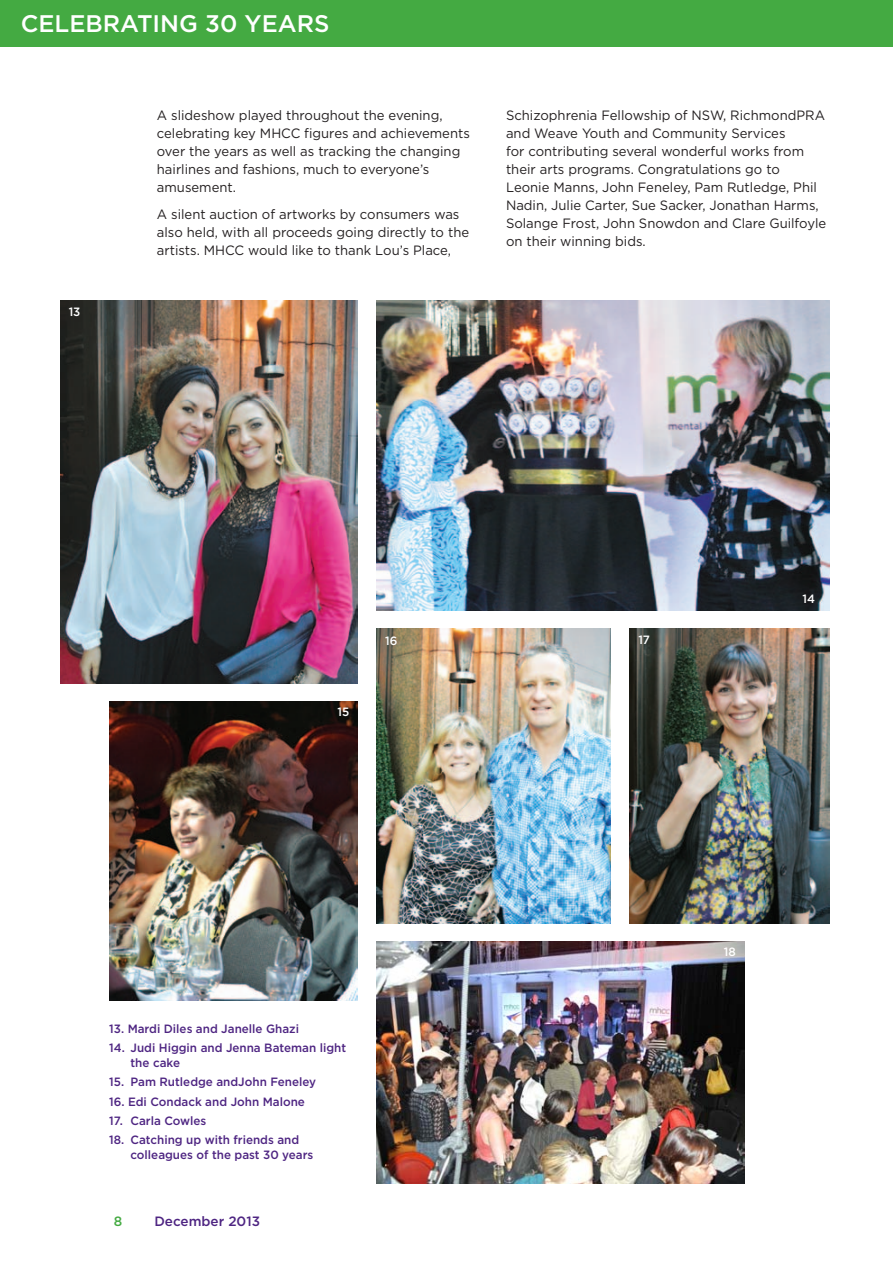
<style>
.page{position:relative;width:893px;height:1263px;background:#fff}
.page>*{position:absolute;margin:0;border:0;box-sizing:border-box;transform-origin:0 0}
.Heading_1{font:500 24px "Gotham";color:#fff}
.Body_copy{font:13.5px/18px "Gotham";color:#231f20}
.t1{font:500 13.5px "Gotham";color:#4e2582}
.t2{font:500 13.5px "Gotham";color:#44aa42}
.Captions{font:500 12px/15px "Gotham";color:#4e2582}
.Captions-2{font:500 12px "Gotham";color:#fff}
</style>
<div class="page">
<div style="left:0;top:0;width:893px;height:47px;background:#44aa42"></div>
<img style="left:377px;top:300px;width:452px;height:310px">
<img style="left:377px;top:628px;width:234px;height:295px">
<img style="left:60px;top:300px;width:298px;height:383px">
<img style="left:109px;top:701px;width:249px;height:299px">
<img style="left:630px;top:628px;width:199px;height:295px">
<img style="left:377px;top:941px;width:367px;height:242px">
<p class="Heading_1" style="left:21px;top:10px;width:310px">CELEBRATING 30 YEARS</p>
<p class="Captions-2" style="left:69px;top:305px;width:13px">13</p>
<p class="Body_copy" style="left:157px;top:106px;width:314px">A slideshow played throughout the evening, celebrating key MHCC figures and achievements over the years as well as tracking the changing hairlines and fashions, much to everyone’s amusement.</p>
<p class="Body_copy" style="left:157px;top:205px;width:314px">A silent auction of artworks by consumers was also held, with all proceeds going directly to the artists. MHCC would like to thank Lou’s Place,</p>
<p class="Body_copy" style="left:506px;top:106px;width:322px">Schizophrenia Fellowship of NSW, RichmondPRA and Weave Youth and Community Services<br>for contributing several wonderful works from their arts programs. Congratulations go to Leonie Manns, John Feneley, Pam Rutledge, Phil Nadin, Julie Carter, Sue Sacker, Jonathan Harms, Solange Frost, John Snowdon and Clare Guilfoyle on their winning bids.</p>
<p class="Captions-2" style="left:338px;top:705px;width:13px">15</p>
<p class="Captions-2" style="left:385px;top:634px;width:14px">16</p>
<p class="Captions" style="left:109px;top:1021px;width:191px">13. Mardi Diles and Janelle Ghazi</p>
<p class="Captions" style="left:131px;top:1040px;width:217px;text-indent:-21px">14. Judi Higgin and Jenna Bateman light the cake</p>
<p class="Captions" style="left:109px;top:1074px;width:208px">15. Pam Rutledge andJohn Feneley</p>
<p class="Captions" style="left:109px;top:1093px;width:197px">16. Edi Condack and John Malone</p>
<p class="Captions" style="left:109px;top:1113px;width:99px">17. Carla Cowles</p>
<p class="Captions" style="left:131px;top:1132px;width:184px;text-indent:-21px">18. Catching up with friends and colleagues of the past 30 years</p>
<p class="t2" style="left:114px;top:1213px;width:10px">8</p>
<p class="t1" style="left:154px;top:1213px;width:107px">December 2013</p>
<p class="Captions-2" style="left:638px;top:632px;width:13px">17</p>
<p class="Captions-2" style="left:802px;top:592px;width:14px">14</p>
<p class="Captions-2" style="left:724px;top:945px;width:13px">18</p>
</div>
